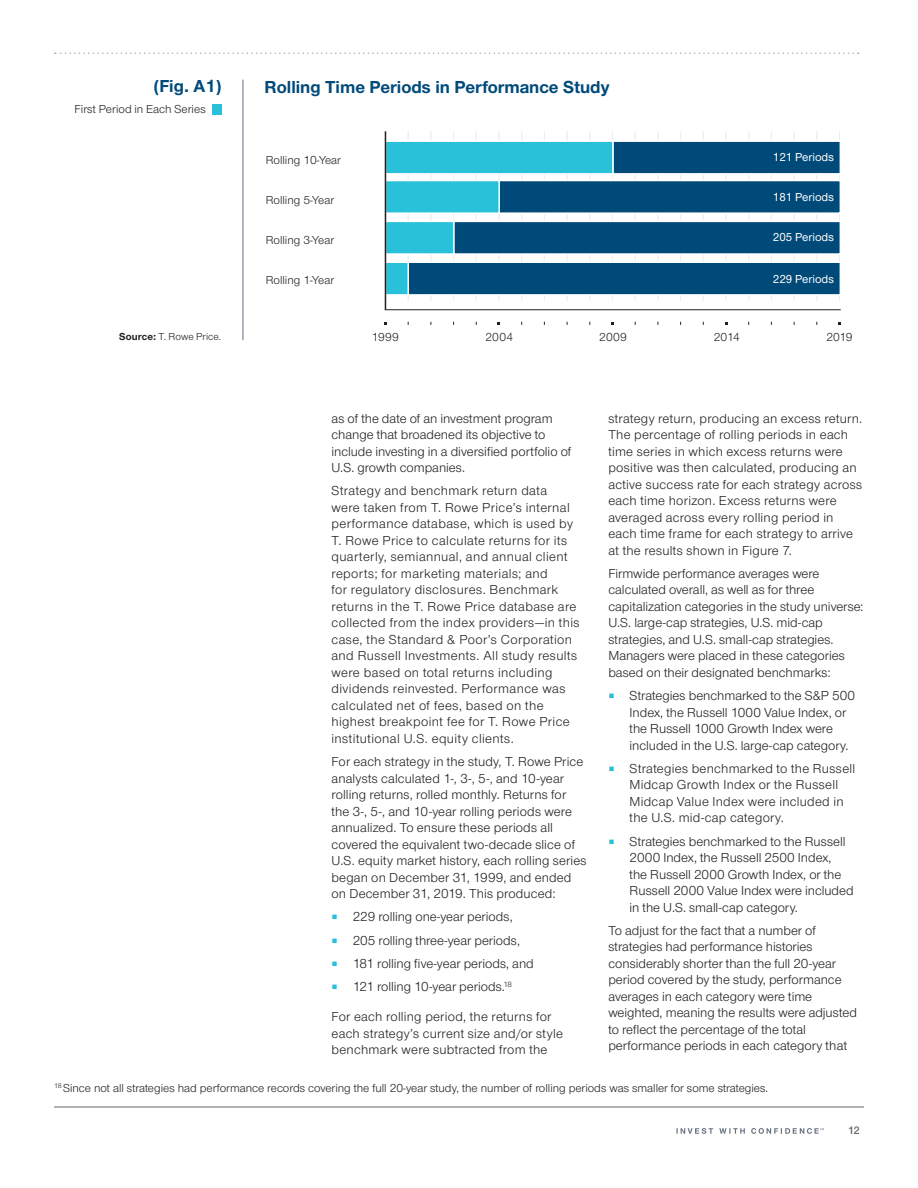
<style>
.page{position:relative;width:918px;height:1188px;background:#fff}
.page>*{position:absolute;margin:0;border:0;box-sizing:border-box;transform-origin:0 0}
.t1{font:700 18px "Nimbus Sans Novus";color:#004a79}
.t2{font:13.5px/16.5px "Nimbus Sans Novus";letter-spacing:.01em;color:#231f20}
.t3{font:13.5px/16.5px "Nimbus Sans Novus";letter-spacing:.03em;color:#231f20}
.t4{font:12px "Nimbus Sans Novus";color:#231f20}
.t5{font:500 12px "Nimbus Sans Novus";color:#fff}
.t6{font:600 11.25px "Nimbus Sans Novus";color:#64696c}
.t7{font:10.5px "Nimbus Sans Novus";letter-spacing:.005em;color:#231f20}
.s1{font-weight:700}
.s2{color:#29c0da}
</style>
<div class="page">
<hr style="left:54px;top:1107px;width:810px;height:1px;background:#64696c">
<svg style="left:677px;top:1128px;width:147px;height:6px"></svg>
<hr style="left:430px;top:131px;width:1px;height:170px;background:#a7aeb9">
<hr style="left:816px;top:131px;width:1px;height:170px;background:#a7aeb9">
<hr style="left:431px;top:131px;width:1px;height:170px;background:#a7aeb9">
<hr style="left:408px;top:131px;width:1px;height:170px;background:#a7aeb9">
<hr style="left:453px;top:131px;width:1px;height:170px;background:#a7aeb9">
<hr style="left:476px;top:131px;width:1px;height:170px;background:#a7aeb9">
<hr style="left:521px;top:131px;width:1px;height:170px;background:#a7aeb9">
<hr style="left:612px;top:131px;width:1px;height:170px;background:#a7aeb9">
<hr style="left:589px;top:131px;width:1px;height:170px;background:#a7aeb9">
<hr style="left:567px;top:131px;width:1px;height:170px;background:#a7aeb9">
<hr style="left:544px;top:131px;width:1px;height:170px;background:#a7aeb9">
<hr style="left:499px;top:131px;width:1px;height:170px;background:#a7aeb9">
<hr style="left:635px;top:131px;width:1px;height:170px;background:#a7aeb9">
<hr style="left:658px;top:131px;width:1px;height:170px;background:#a7aeb9">
<hr style="left:748px;top:131px;width:1px;height:170px;background:#a7aeb9">
<hr style="left:771px;top:131px;width:1px;height:170px;background:#a7aeb9">
<hr style="left:726px;top:131px;width:1px;height:170px;background:#a7aeb9">
<hr style="left:703px;top:131px;width:1px;height:170px;background:#a7aeb9">
<hr style="left:680px;top:131px;width:1px;height:170px;background:#a7aeb9">
<hr style="left:794px;top:131px;width:1px;height:170px;background:#a7aeb9">
<hr style="left:839px;top:131px;width:1px;height:170px;background:#a7aeb9">
<div style="left:613px;top:141px;width:227px;height:33px;background:#004a79"></div>
<div style="left:612px;top:140px;width:229px;height:35px;border:2px solid #fff"></div>
<div style="left:499px;top:181px;width:341px;height:32px;background:#004a79"></div>
<div style="left:498px;top:180px;width:343px;height:34px;border:2px solid #fff"></div>
<div style="left:454px;top:221px;width:386px;height:33px;background:#004a79"></div>
<div style="left:453px;top:221px;width:388px;height:34px;border:2px solid #fff"></div>
<div style="left:408px;top:262px;width:432px;height:33px;background:#004a79"></div>
<div style="left:407px;top:261px;width:434px;height:35px;border:2px solid #fff"></div>
<div style="left:385px;top:141px;width:228px;height:33px;background:#29c0da"></div>
<div style="left:385px;top:140px;width:229px;height:35px;border:2px solid #fff"></div>
<div style="left:385px;top:181px;width:114px;height:32px;background:#29c0da"></div>
<div style="left:385px;top:180px;width:115px;height:34px;border:2px solid #fff"></div>
<div style="left:385px;top:221px;width:69px;height:33px;background:#29c0da"></div>
<div style="left:385px;top:221px;width:69px;height:34px;border:2px solid #fff"></div>
<div style="left:385px;top:262px;width:23px;height:33px;background:#29c0da"></div>
<div style="left:385px;top:261px;width:24px;height:35px;border:2px solid #fff"></div>
<hr style="left:385px;top:131px;width:1px;height:179px;background:#231f20">
<hr style="left:385px;top:309px;width:456px;height:1px;background:#231f20">
<hr style="left:243px;top:80px;width:1px;height:260px;background:#65717f">
<svg style="left:55px;top:52px;width:804px;height:2px"></svg>
<div style="left:212px;top:105px;width:9px;height:10px;background:#29c0da"></div>
<h1 class="t1" style="left:154px;top:74px;width:69px">(Fig. A1)</h1>
<p class="t4" style="left:75px;top:102px;width:133px">First Period in Each Series</p>
<p class="t7" style="left:119px;top:329px;width:104px"><span class="s1">Source:</span> T. Rowe Price.</p>
<h1 class="t1" style="left:265px;top:75px;width:347px">Rolling Time Periods in Performance Study</h1>
<p class="t4" style="left:266px;top:152px;width:77px">Rolling 10-Year</p>
<p class="t4" style="left:266px;top:192px;width:70px">Rolling 5-Year</p>
<p class="t4" style="left:266px;top:232px;width:70px">Rolling 3-Year</p>
<p class="t4" style="left:266px;top:272px;width:70px">Rolling 1-Year</p>
<p class="t5" style="left:773px;top:149px;width:62px">121 Periods</p>
<p class="t5" style="left:773px;top:189px;width:62px">181 Periods</p>
<p class="t5" style="left:773px;top:229px;width:62px">205 Periods</p>
<p class="t5" style="left:773px;top:271px;width:62px">229 Periods</p>
<p class="t4" style="left:372px;top:329px;width:29px">1999</p>
<p class="t4" style="left:485px;top:329px;width:29px">2004</p>
<p class="t4" style="left:599px;top:329px;width:29px">2009</p>
<p class="t4" style="left:714px;top:329px;width:28px">2014</p>
<p class="t4" style="left:826px;top:329px;width:28px">2019</p>
<p class="t2" style="left:332px;top:409px;width:241px">as of the date of an investment program change that broadened its objective to include investing in a diversified portfolio of U.S. growth companies.</p>
<p class="t3" style="left:332px;top:482px;width:250px">Strategy and benchmark return data<br>were taken from T. Rowe Price’s internal performance database, which is used by T. Rowe Price to calculate returns for its quarterly, semiannual, and annual client reports; for marketing materials; and<br>for regulatory disclosures. Benchmark returns in the T. Rowe Price database are collected from the index providers—in this case, the Standard &amp; Poor’s Corporation and Russell Investments. All study results were based on total returns including dividends reinvested. Performance was calculated net of fees, based on the highest breakpoint fee for T. Rowe Price institutional U.S. equity clients.</p>
<p class="t2" style="left:332px;top:753px;width:257px">For each strategy in the study, T. Rowe Price analysts calculated 1‑, 3‑, 5‑, and 10‑year rolling returns, rolled monthly. Returns for the 3‑, 5‑, and 10‑year rolling periods were annualized. To ensure these periods all covered the equivalent two‑decade slice of U.S. equity market history, each rolling series began on December 31, 1999, and ended on December 31, 2019. This produced:</p>
<p class="t2" style="left:332px;top:908px;width:183px"><span class="s2">○</span> 229 rolling one‑year periods,</p>
<p class="t2" style="left:332px;top:931px;width:190px"><span class="s2">○</span> 205 rolling three‑year periods,</p>
<p class="t2" style="left:332px;top:955px;width:204px"><span class="s2">○</span> 181 rolling five‑year periods, and</p>
<p class="t2" style="left:332px;top:978px;width:182px"><span class="s2">○</span> 121 rolling 10‑year periods.<sup>18</sup></p>
<p class="t2" style="left:332px;top:1008px;width:233px">For each rolling period, the returns for each strategy’s current size and/or style benchmark were subtracted from the</p>
<p class="t2" style="left:608px;top:409px;width:255px">strategy return, producing an excess return.<br>The percentage of rolling periods in each time series in which excess returns were positive was then calculated, producing an active success rate for each strategy across each time horizon. Excess returns were averaged across every rolling period in each time frame for each strategy to arrive at the results shown in Figure 7.</p>
<p class="t2" style="left:608px;top:565px;width:257px">Firmwide performance averages were calculated overall, as well as for three capitalization categories in the study universe:<br>U.S. large‑cap strategies, U.S. mid‑cap strategies, and U.S. small‑cap strategies.<br>Managers were placed in these categories based on their designated benchmarks:</p>
<p class="t2" style="left:630px;top:687px;width:227px;text-indent:-21px"><span class="s2">○</span> Strategies benchmarked to the S&amp;P 500<br>Index, the Russell 1000 Value Index, or the Russell 1000 Growth Index were included in the U.S. large‑cap category.</p>
<p class="t2" style="left:630px;top:760px;width:227px;text-indent:-21px"><span class="s2">○</span> Strategies benchmarked to the Russell Midcap Growth Index or the Russell Midcap Value Index were included in the U.S. mid‑cap category.</p>
<p class="t2" style="left:630px;top:832px;width:225px;text-indent:-21px"><span class="s2">○</span> Strategies benchmarked to the Russell 2000 Index, the Russell 2500 Index,<br>the Russell 2000 Growth Index, or the Russell 2000 Value Index were included in the U.S. small‑cap category.</p>
<p class="t2" style="left:608px;top:922px;width:250px">To adjust for the fact that a number of strategies had performance histories considerably shorter than the full 20‑year period covered by the study, performance averages in each category were time weighted, meaning the results were adjusted to reflect the percentage of the total performance periods in each category that</p>
<p class="t4" style="left:54px;top:1080px;width:716px"><sup>18</sup> Since not all strategies had performance records covering the full 20‑year study, the number of rolling periods was smaller for some strategies.</p>
<p class="t6" style="left:848px;top:1123px;width:13px">12</p>
</div>
